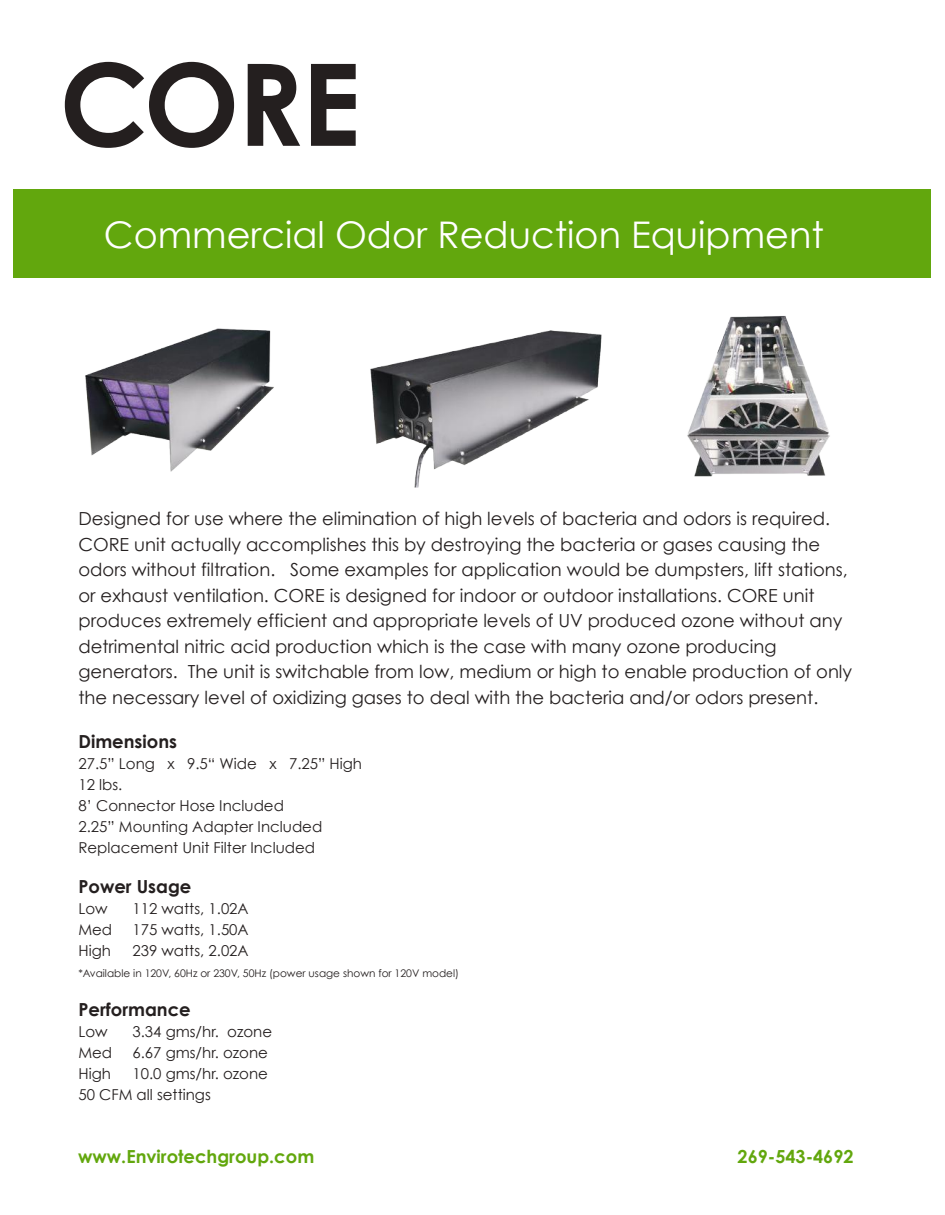
<style>
.page{position:relative;width:945px;height:1215px;background:#fff}
.page>*{position:absolute;margin:0;border:0;box-sizing:border-box;transform-origin:0 0}
.t1{font:700 114px "Century Gothic";color:#241f1f}
.t2{font:36.75px "Century Gothic";color:#fff}
.t3{font:18px/25.5px "Century Gothic";color:#241f1f}
.t4{font:700 18px "Century Gothic";color:#62a70d}
.t5{font:700 18px "Century Gothic";color:#241f1f}
.t6{font:15px/21px "Century Gothic";color:#241f1f}
.t7{font:10.5px "Century Gothic";color:#241f1f}
</style>
<div class="page">
<div style="left:14px;top:189px;width:918px;height:89px;background:#62a70d"></div>
<img style="left:85px;top:328px;width:189px;height:144px">
<img style="left:370px;top:330px;width:232px;height:158px">
<img style="left:687px;top:316px;width:143px;height:161px">
<h1 class="t1" style="left:60px;top:18px;width:303px">CORE</h1>
<h2 class="t2" style="left:104px;top:209px;width:721px">Commercial Odor Reduction Equipment</h2>
<p class="t3" style="left:78px;top:506px;width:775px">Designed for use where the elimination of high levels of bacteria and odors is required.<br>CORE unit actually accomplishes this by destroying the bacteria or gases causing the odors without filtration. Some examples for application would be dumpsters, lift stations, or exhaust ventilation. CORE is designed for indoor or outdoor installations. CORE unit produces extremely efficient and appropriate levels of UV produced ozone without any detrimental nitric acid production which is the case with many ozone producing generators. The unit is switchable from low, medium or high to enable production of only the necessary level of oxidizing gases to deal with the bacteria and/or odors present.</p>
<p class="t5" style="left:78px;top:728px;width:100px">Dimensions</p>
<p class="t6" style="left:78px;top:753px;width:285px">27.5” Long x 9.5“ Wide x 7.25” High<br>12 lbs.<br>8’ Connector Hose Included<br>2.25” Mounting Adapter Included<br>Replacement Unit Filter Included</p>
<p class="t5" style="left:78px;top:872px;width:115px">Power Usage</p>
<p class="t6" style="left:78px;top:897px;width:31px">Low</p>
<p class="t6" style="left:132px;top:897px;width:118px">112 watts, 1.02A</p>
<p class="t6" style="left:78px;top:918px;width:35px">Med</p>
<p class="t6" style="left:132px;top:918px;width:118px">175 watts, 1.50A</p>
<p class="t6" style="left:78px;top:939px;width:34px">High</p>
<p class="t6" style="left:132px;top:939px;width:118px">239 watts, 2.02A</p>
<p class="t7" style="left:78px;top:965px;width:382px">*Available in 120V, 60Hz or 230V, 50Hz (power usage shown for 120V model)</p>
<p class="t5" style="left:78px;top:996px;width:114px">Performance</p>
<p class="t6" style="left:78px;top:1021px;width:31px">Low</p>
<p class="t6" style="left:132px;top:1021px;width:141px">3.34 gms/hr. ozone</p>
<p class="t6" style="left:78px;top:1042px;width:35px">Med</p>
<p class="t6" style="left:132px;top:1042px;width:137px">6.67 gms/hr. ozone</p>
<p class="t6" style="left:78px;top:1063px;width:34px">High</p>
<p class="t6" style="left:78px;top:1063px;width:191px;text-indent:54px">10.0 gms/hr. ozone<br>50 CFM all settings</p>
<p class="t4" style="left:78px;top:1142px;width:238px">www.Envirotechgroup.com</p>
<p class="t4" style="left:738px;top:1142px;width:117px">269-543-4692</p>
</div>
